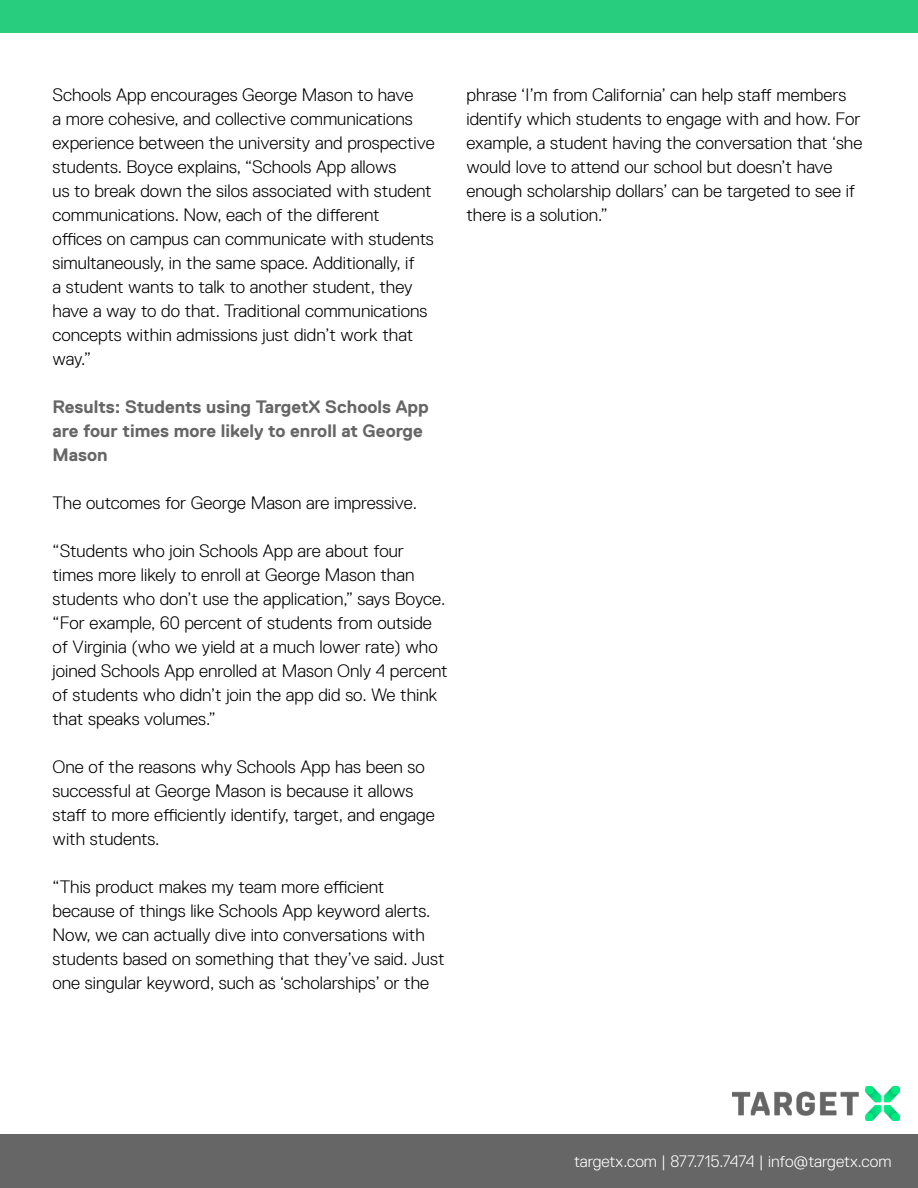
<style>
.page{position:relative;width:918px;height:1188px;background:#fff}
.page>*{position:absolute;margin:0;border:0;box-sizing:border-box;transform-origin:0 0}
.Paragraph_Body_Text{font:300 18px/24px "Replica Pro";color:#000}
.Paragraph_Subhead{font:700 18px/24px "Replica Pro";color:#666}
.t1{font:300 16.5px "Replica Pro";color:#fff}
</style>
<div class="page">
<div style="left:0;top:0;width:918px;height:33px;background:#28cd7e"></div>
<div style="left:0;top:1134px;width:918px;height:54px;background:#666"></div>
<img style="left:733px;top:1086px;width:167px;height:35px">
<p class="Paragraph_Body_Text" style="left:52px;top:83px;width:384px">Schools App encourages George Mason to have<br>a more cohesive, and collective communications experience between the university and prospective students. Boyce explains, “Schools App allows</p>
<p class="Paragraph_Body_Text" style="left:52px;top:179px;width:383px">us to break down the silos associated with student communications. Now, each of the different<br>offices on campus can communicate with students simultaneously, in the same space. Additionally, if<br>a student wants to talk to another student, they have a way to do that. Traditional communications concepts within admissions just didn’t work that way.”</p>
<p class="Paragraph_Subhead" style="left:52px;top:395px;width:378px">Results: Students using TargetX Schools App are four times more likely to enroll at George<br>Mason</p>
<p class="Paragraph_Body_Text" style="left:52px;top:491px;width:366px">The outcomes for George Mason are impressive.</p>
<p class="Paragraph_Body_Text" style="left:52px;top:539px;width:397px">“Students who join Schools App are about four times more likely to enroll at George Mason than students who don’t use the application,” says Boyce. “For example, 60 percent of students from outside of Virginia (who we yield at a much lower rate) who joined Schools App enrolled at Mason Only 4 percent of students who didn’t join the app did so. We think that speaks volumes.”</p>
<p class="Paragraph_Body_Text" style="left:52px;top:755px;width:384px">One of the reasons why Schools App has been so successful at George Mason is because it allows staff to more efficiently identify, target, and engage</p>
<p class="Paragraph_Body_Text" style="left:52px;top:827px;width:109px">with students.</p>
<p class="Paragraph_Body_Text" style="left:52px;top:875px;width:394px">“This product makes my team more efficient because of things like Schools App keyword alerts.<br>Now, we can actually dive into conversations with students based on something that they’ve said. Just one singular keyword, such as ‘scholarships’ or the</p>
<p class="Paragraph_Body_Text" style="left:466px;top:83px;width:397px">phrase ‘I’m from California’ can help staff members identify which students to engage with and how. For example, a student having the conversation that ‘she would love to attend our school but doesn’t have enough scholarship dollars’ can be targeted to see if there is a solution.”</p>
<p class="t1" style="left:574px;top:1152px;width:319px">targetx.com | 877.715.7474 | info@targetx.com</p>
</div>
